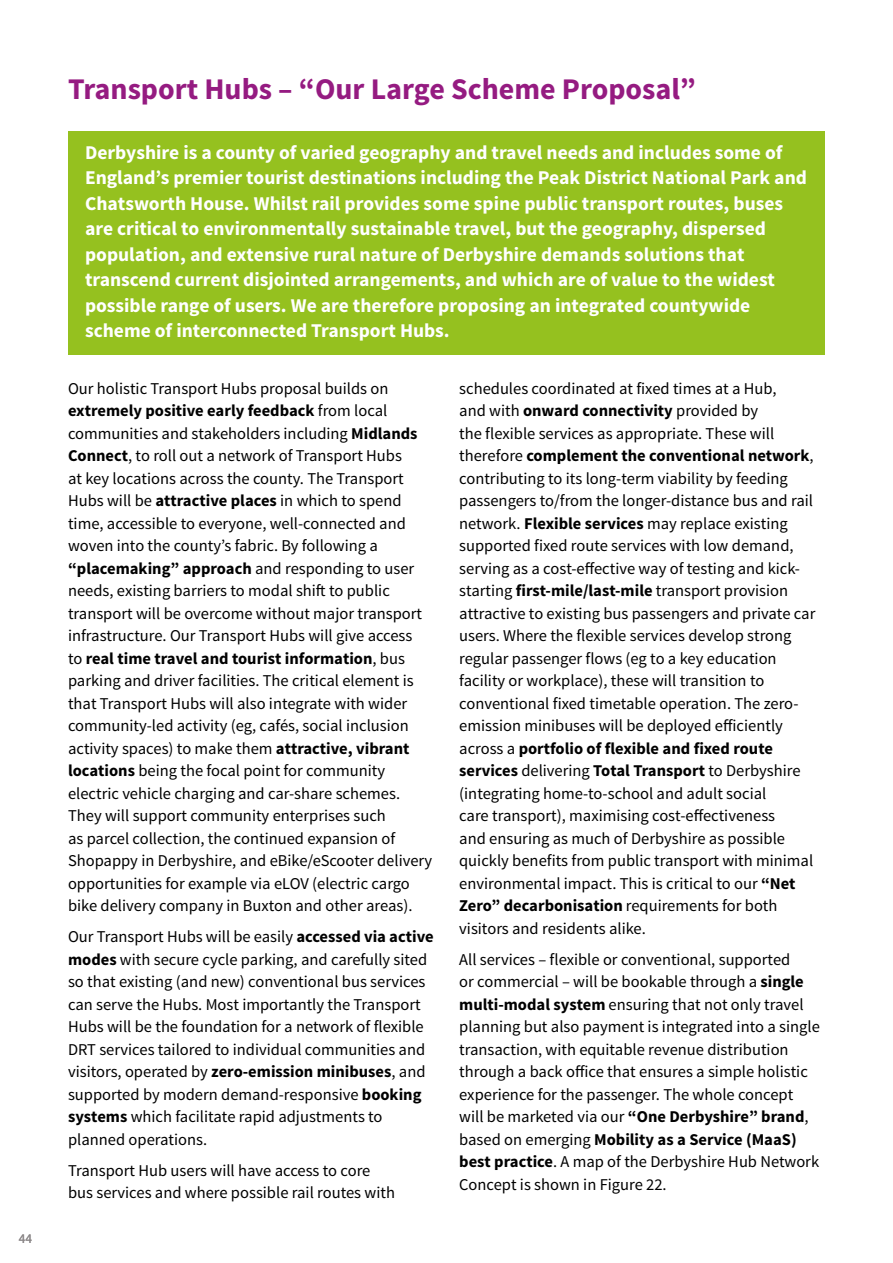
<style>
.page{position:relative;width:893px;height:1263px;background:#fff}
.page>*{position:absolute;margin:0;border:0;box-sizing:border-box;transform-origin:0 0}
.heading_1{font:700 30px "Source Sans Pro";color:#951b81}
.Emphasis_text{font:700 19.5px/25.5px "Source Sans Pro";color:#fff}
.body_text{font:16.5px/22.5px "Source Sans Pro";color:#000}
.t1{font:13.5px "Source Sans Pro";color:#8b8788}
.s1{font-weight:700}
</style>
<div class="page">
<div style="left:68px;top:131px;width:757px;height:224px;background:#95c11f"></div>
<p class="t1" style="left:19px;top:1230px;width:15px">44</p>
<p class="heading_1" style="left:68px;top:70px;width:629px">Transport Hubs – “Our Large Scheme Proposal”</p>
<p class="Emphasis_text" style="left:85px;top:140px;width:723px">Derbyshire is a county of varied geography and travel needs and includes some of England’s premier tourist destinations including the Peak District National Park and Chatsworth House. Whilst rail provides some spine public transport routes, buses are critical to environmentally sustainable travel, but the geography, dispersed population, and extensive rural nature of Derbyshire demands solutions that transcend current disjointed arrangements, and which are of value to the widest possible range of users. We are therefore proposing an integrated countywide scheme of interconnected Transport Hubs.</p>
<p class="body_text" style="left:68px;top:377px;width:366px">Our holistic Transport Hubs proposal builds on <span class="s1">extremely positive early feedback</span> from local communities and stakeholders including <span class="s1">Midlands Connect</span>, to roll out a network of Transport Hubs<br>at key locations across the county. The Transport Hubs will be <span class="s1">attractive places</span> in which to spend time, accessible to everyone, well-connected and woven into the county’s fabric. By following a <span class="s1">“placemaking” approach</span> and responding to user needs, existing barriers to modal shift to public transport will be overcome without major transport infrastructure. Our Transport Hubs will give access<br>to <span class="s1">real time travel and tourist information</span>, bus parking and driver facilities. The critical element is that Transport Hubs will also integrate with wider community-led activity (eg, cafés, social inclusion activity spaces) to make them <span class="s1">attractive, vibrant locations</span> being the focal point for community electric vehicle charging and car-share schemes.<br>They will support community enterprises such<br>as parcel collection, the continued expansion of Shopappy in Derbyshire, and eBike/eScooter delivery opportunities for example via eLOV (electric cargo bike delivery company in Buxton and other areas).</p>
<p class="body_text" style="left:68px;top:926px;width:367px">Our Transport Hubs will be easily <span class="s1">accessed via active modes</span> with secure cycle parking, and carefully sited so that existing (and new) conventional bus services can serve the Hubs. Most importantly the Transport Hubs will be the foundation for a network of flexible DRT services tailored to individual communities and visitors, operated by <span class="s1">zero-emission minibuses</span>, and supported by modern demand-responsive <span class="s1">booking systems</span> which facilitate rapid adjustments to planned operations.</p>
<p class="body_text" style="left:68px;top:1159px;width:328px">Transport Hub users will have access to core bus services and where possible rail routes with</p>
<p class="body_text" style="left:459px;top:377px;width:358px">schedules coordinated at fixed times at a Hub,<br>and with <span class="s1">onward connectivity</span> provided by<br>the flexible services as appropriate. These will therefore <span class="s1">complement the conventional network</span>, contributing to its long-term viability by feeding passengers to/from the longer-distance bus and rail network. <span class="s1">Flexible services</span> may replace existing supported fixed route services with low demand, serving as a cost-effective way of testing and kick&shy;starting <span class="s1">first-mile/last-mile</span> transport provision attractive to existing bus passengers and private car users. Where the flexible services develop strong regular passenger flows (eg to a key education facility or workplace), these will transition to conventional fixed timetable operation. The zero&shy;emission minibuses will be deployed efficiently across a <span class="s1">portfolio of flexible and fixed route services</span> delivering <span class="s1">Total Transport</span> to Derbyshire (integrating home-to-school and adult social<br>care transport), maximising cost-effectiveness<br>and ensuring as much of Derbyshire as possible quickly benefits from public transport with minimal environmental impact. This is critical to our <span class="s1">“Net Zero” decarbonisation</span> requirements for both visitors and residents alike.</p>
<p class="body_text" style="left:459px;top:948px;width:362px">All services – flexible or conventional, supported<br>or commercial – will be bookable through a <span class="s1">single multi-modal system</span> ensuring that not only travel planning but also payment is integrated into a single transaction, with equitable revenue distribution through a back office that ensures a simple holistic experience for the passenger. The whole concept will be marketed via our <span class="s1">“One Derbyshire” brand</span>, based on emerging <span class="s1">Mobility as a Service (MaaS) best practice</span>. A map of the Derbyshire Hub Network Concept is shown in Figure 22.</p>
</div>
